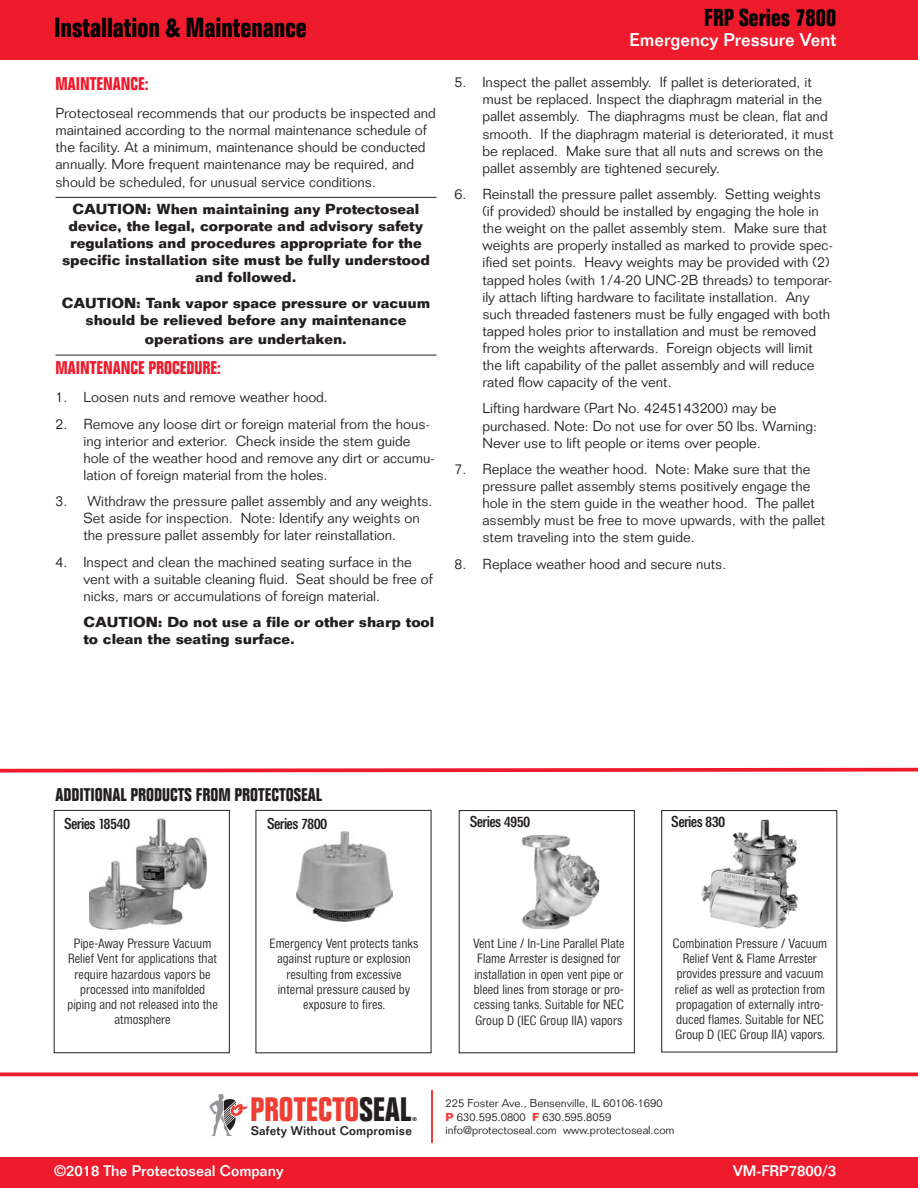
<style>
.page{position:relative;width:918px;height:1188px;background:#fff}
.page>*{position:absolute;margin:0;border:0;box-sizing:border-box;transform-origin:0 0}
.t1{font:700 condensed 33.15px "Folio Std";color:#ee3e34}
.t2{font:700 condensed 27px "Folio Std";color:#000}
.t3{font:700 condensed 24px "Folio Std";color:#000}
.t4{font:700 condensed 18px "Folio Std";color:#231f20}
.t5{font:700 condensed 18px "Folio Std";color:#ee1b2c}
.t6{font:500 18px "Folio Std";color:#fff}
.t7{font:500 condensed 15px "Folio SBOP";letter-spacing:-.05em;color:#231f20}
.t8{font:500 15px "Folio Std";color:#fff}
.t9{font:300 14.25px/17.1px "Folio Std";color:#231f20}
.t10{font:700 14.25px/17.1px "Folio Std";color:#231f20;text-align:center}
.t11{font:300 condensed 12.75px/15.3px "Folio SBOP";color:#231f20;text-align:center}
.t12{font:500 12.45px "Folio Std";letter-spacing:.015em;color:#231f20}
.t13{font:300 11.25px/13.5px "Folio Std";color:#231f20}
.t14{font:700 condensed 5.4px "Folio Std";color:#231f20}
.s1{color:#231f20}
.s2{font-weight:700;color:#ee3e34}
</style>
<div class="page">
<img style="left:702px;top:820px;width:96px;height:109px">
<img style="left:522px;top:835px;width:77px;height:94px">
<div style="left:459px;top:810px;width:176px;height:243px;border:1px solid #231f20"></div>
<img style="left:297px;top:832px;width:95px;height:89px">
<img style="left:90px;top:819px;width:116px;height:110px">
<div style="left:54px;top:810px;width:176px;height:243px;border:1px solid #231f20"></div>
<div style="left:0;top:0;width:918px;height:60px;background:#ee1b2c"></div>
<hr style="left:0;top:1073px;width:918px;height:3px;background:#ee1b2c">
<svg style="left:0;top:767px;width:918px;height:6px"></svg>
<div style="left:0;top:1157px;width:918px;height:31px;background:#ee1b2c"></div>
<svg style="left:210px;top:1094px;width:38px;height:42px"></svg>
<hr style="left:431px;top:1090px;width:2px;height:53px;background:#ee3e34">
<hr style="left:56px;top:197px;width:380px;height:1px;background:#231f20">
<hr style="left:56px;top:355px;width:380px;height:1px;background:#231f20">
<h2 class="t2" style="left:54px;top:17px;width:254px">Installation &amp; Maintenance</h2>
<h3 class="t3" style="left:704px;top:9px;width:133px">FRP Series 7800</h3>
<p class="t6" style="left:630px;top:33px;width:208px">Emergency Pressure Vent</p>
<p class="t5" style="left:56px;top:77px;width:95px">MAINTENANCE:</p>
<p class="t9" style="left:56px;top:106px;width:382px">Protectoseal recommends that our products be inspected and maintained according to the normal maintenance schedule of the facility. At a minimum, maintenance should be conducted annually. More frequent maintenance may be required, and should be scheduled, for unusual service conditions.</p>
<p class="t10" style="left:62px;top:201px;width:369px">CAUTION: When maintaining any Protectoseal device, the legal, corporate and advisory safety regulations and procedures appropriate for the specific installation site must be fully understood and followed.</p>
<p class="t10" style="left:62px;top:296px;width:370px">CAUTION: Tank vapor space pressure or vacuum should be relieved before any maintenance</p>
<p class="t10" style="left:145px;top:332px;width:204px">operations are undertaken.</p>
<p class="t5" style="left:56px;top:361px;width:167px">MAINTENANCE PROCEDURE:</p>
<p class="t9" style="left:56px;top:390px;width:274px">1. Loosen nuts and remove weather hood.</p>
<p class="t9" style="left:83px;top:417px;width:353px;text-indent:-28px">2. Remove any loose dirt or foreign material from the hous&shy;ing interior and exterior. Check inside the stem guide hole of the weather hood and remove any dirt or accumu&shy;lation of foreign material from the holes.</p>
<p class="t9" style="left:83px;top:494px;width:351px;text-indent:-28px">3. Withdraw the pressure pallet assembly and any weights.<br>Set aside for inspection. Note: Identify any weights on the pressure pallet assembly for later reinstallation.</p>
<p class="t9" style="left:83px;top:555px;width:351px;text-indent:-28px">4. Inspect and clean the machined seating surface in the vent with a suitable cleaning fluid. Seat should be free of nicks, mars or accumulations of foreign material.</p>
<p class="t10" style="left:83px;top:615px;width:352px;text-align:left">CAUTION: Do not use a file or other sharp tool to clean the seating surface.</p>
<p class="t9" style="left:482px;top:75px;width:353px;text-indent:-28px">5. Inspect the pallet assembly. If pallet is deteriorated, it must be replaced. Inspect the diaphragm material in the pallet assembly. The diaphragms must be clean, flat and smooth. If the diaphragm material is deteriorated, it must be replaced. Make sure that all nuts and screws on the pallet assembly are tightened securely.</p>
<p class="t9" style="left:482px;top:187px;width:352px;text-indent:-28px">6. Reinstall the pressure pallet assembly. Setting weights (if provided) should be installed by engaging the hole in the weight on the pallet assembly stem. Make sure that weights are properly installed as marked to provide spec&shy;ified set points. Heavy weights may be provided with (2) tapped holes (with 1/4-20 UNC-2B threads) to temporar&shy;ily attach lifting hardware to facilitate installation. Any such threaded fasteners must be fully engaged with both tapped holes prior to installation and must be removed from the weights afterwards. Foreign objects will limit the lift capability of the pallet assembly and will reduce rated flow capacity of the vent.</p>
<p class="t9" style="left:482px;top:402px;width:336px">Lifting hardware (Part No. 4245143200) may be purchased. Note: Do not use for over 50 lbs. Warning:<br>Never use to lift people or items over people.</p>
<p class="t9" style="left:482px;top:462px;width:344px;text-indent:-28px">7. Replace the weather hood. Note: Make sure that the pressure pallet assembly stems positively engage the hole in the stem guide in the weather hood. The pallet assembly must be free to move upwards, with the pallet stem traveling into the stem guide.</p>
<p class="t9" style="left:455px;top:557px;width:273px">8. Replace weather hood and secure nuts.</p>
<p class="t4" style="left:56px;top:789px;width:268px">ADDITIONAL PRODUCTS FROM PROTECTOSEAL</p>
<p class="t7" style="left:64px;top:815px;width:68px">Series 18540</p>
<p class="t7" style="left:267px;top:815px;width:62px">Series 7800</p>
<p class="t7" style="left:470px;top:813px;width:62px">Series 4950</p>
<p class="t7" style="left:671px;top:813px;width:56px">Series 830</p>
<p class="t11" style="left:67px;top:936px;width:152px">Pipe-Away Pressure Vacuum<br>Relief Vent for applications that require hazardous vapors be processed into manifolded piping and not released into the atmosphere</p>
<p class="t11" style="left:270px;top:936px;width:150px">Emergency Vent protects tanks against rupture or explosion resulting from excessive internal pressure caused by exposure to fires.</p>
<h1 class="t1" style="left:250px;top:1098px;width:163px">PROTECTO<span class="s1">SEAL</span></h1>
<p class="t14" style="left:413px;top:1117px;width:6px">®</p>
<p class="t12" style="left:251px;top:1126px;width:162px">Safety Without Compromise</p>
<p class="t11" style="left:473px;top:936px;width:153px;text-align:left">Vent Line / In-Line Parallel Plate<br>Flame Arrester is designed for installation in open vent pipe or bleed lines from storage or pro&shy;cessing tanks. Suitable for NEC<br>Group D (IEC Group IIA) vapors</p>
<p class="t11" style="left:673px;top:936px;width:156px">Combination Pressure / Vacuum<br>Relief Vent &amp; Flame Arrester provides pressure and vacuum relief as well as protection from propagation of externally intro&shy;duced flames. Suitable for NEC<br>Group D (IEC Group IIA) vapors.</p>
<p class="t13" style="left:446px;top:1098px;width:231px">225 Foster Ave., Bensenville, IL 60106-1690<br><span class="s2">P</span> 630.595.0800 <span class="s2">F</span> 630.595.8059 info@protectoseal.com www.protectoseal.com</p>
<p class="t8" style="left:54px;top:1166px;width:231px">©2018 The Protectoseal Company</p>
<p class="t8" style="left:733px;top:1166px;width:105px">VM-FRP7800/3</p>
</div>
